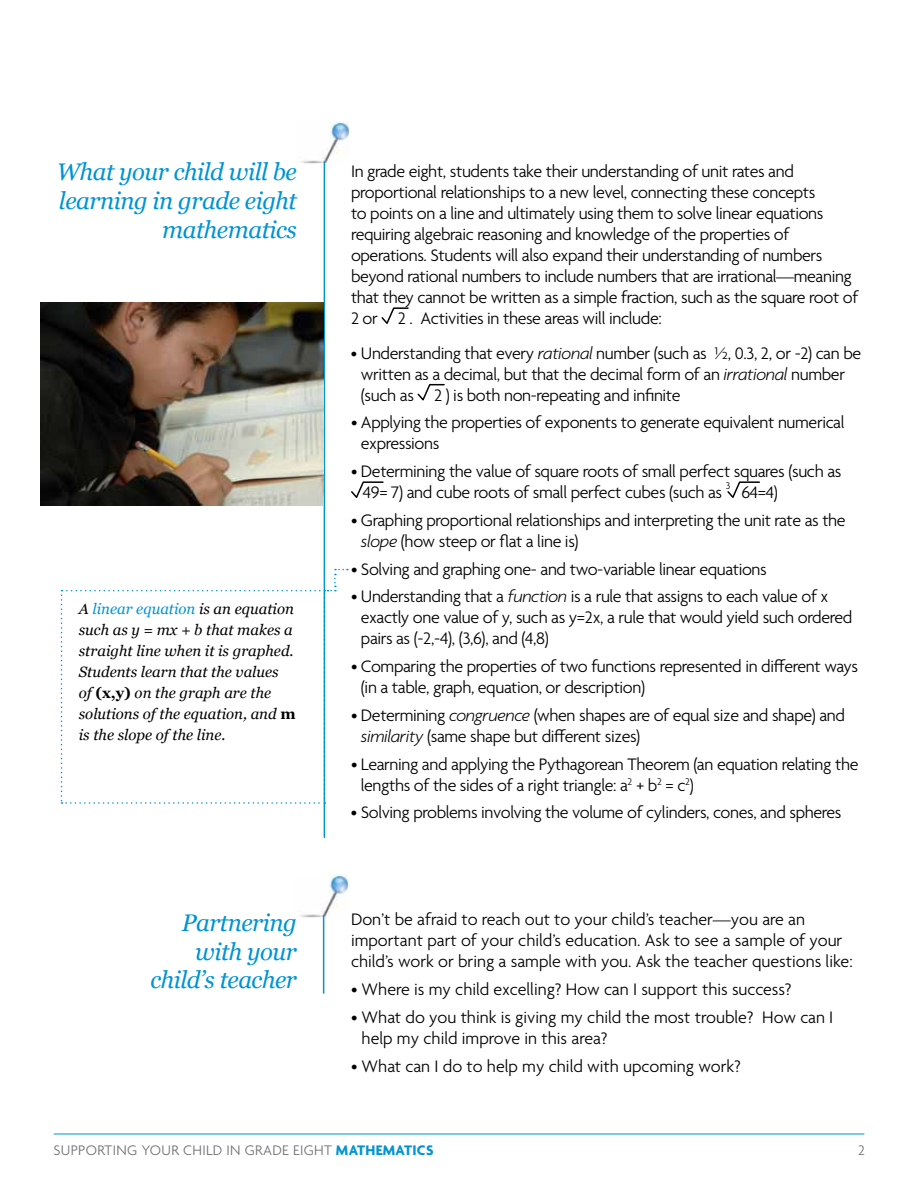
<style>
.page{position:relative;width:918px;height:1188px;background:#fff}
.page>*{position:absolute;margin:0;border:0;box-sizing:border-box;transform-origin:0 0}
.t1{font:italic 24px/28.8px "Georgia";letter-spacing:-.02em;color:#0194d3;text-align:right}
.t2{font:300 18px/21px "Agenda";letter-spacing:-.02em;color:#000}
.t3{font:300 18px/21px "Agenda";color:#000}
.t4{font:italic 15px/21px "Georgia";color:#000}
.t5{font:300 15px "Agenda";letter-spacing:.02em;color:#717073}
.t6{font:300 10.5px "Agenda";color:#000}
.s1{font-style:italic}
.s2{color:#0194d3}
.s3{font-weight:700;font-style:normal}
.s4{font-weight:700;color:#0194d3}
</style>
<div class="page">
<img style="left:300px;top:875px;width:48px;height:43px">
<img style="left:301px;top:121px;width:48px;height:44px">
<hr style="left:323px;top:916px;width:1px;height:77px;background:#0194d3">
<hr style="left:324px;top:162px;width:1px;height:675px;background:#0194d3">
<svg style="left:381px;top:307px;width:28px;height:17px"></svg>
<svg style="left:417px;top:383px;width:28px;height:18px"></svg>
<svg style="left:351px;top:481px;width:33px;height:17px"></svg>
<svg style="left:727px;top:481px;width:33px;height:17px"></svg>
<hr style="left:54px;top:1134px;width:810px;height:1px;background:#0194d3">
<img style="left:40px;top:302px;width:284px;height:203px">
<svg style="left:61px;top:569px;width:287px;height:235px"></svg>
<h1 class="t1" style="left:57px;top:157px;width:242px">What your child will be learning in grade eight mathematics</h1>
<p class="t2" style="left:351px;top:162px;width:509px">In grade eight, students take their understanding of unit rates and proportional relationships to a new level, connecting these concepts<br>to points on a line and ultimately using them to solve linear equations requiring algebraic reasoning and knowledge of the properties of operations. Students will also expand their understanding of numbers beyond rational numbers to include numbers that are irrational—meaning that they cannot be written as a simple fraction, such as the square root of 2 or 2 . Activities in these areas will include:</p>
<p class="t2" style="left:361px;top:343px;width:502px;text-indent:-10px">• Understanding that every <span class="s1">rational</span> number (such as ½, 0.3, 2, or -2) can be written as a decimal, but that the decimal form of an <span class="s1">irrational</span> number (such as 2 ) is both non-repeating and infinite</p>
<p class="t2" style="left:361px;top:413px;width:485px;text-indent:-10px">• Applying the properties of exponents to generate equivalent numerical expressions</p>
<p class="t2" style="left:363px;top:462px;width:480px;text-indent:-12px">• Determining the value of square roots of small perfect squares (such as<br>49= 7) and cube roots of small perfect cubes (such as</p>
<p class="t6" style="left:726px;top:480px;width:6px">3</p>
<p class="t2" style="left:741px;top:483px;width:38px">64=4)</p>
<p class="t2" style="left:361px;top:511px;width:486px;text-indent:-10px">• Graphing proportional relationships and interpreting the unit rate as the <span class="s1">slope</span> (how steep or flat a line is)</p>
<p class="t2" style="left:351px;top:559px;width:417px">• Solving and graphing one- and two-variable linear equations</p>
<p class="t2" style="left:361px;top:587px;width:493px;text-indent:-10px">• Understanding that a <span class="s1">function</span> is a rule that assigns to each value of x exactly one value of y, such as y=2x, a rule that would yield such ordered pairs as (-2,-4), (3,6), and (4,8)</p>
<p class="t2" style="left:361px;top:657px;width:498px;text-indent:-10px">• Comparing the properties of two functions represented in different ways (in a table, graph, equation, or description)</p>
<p class="t2" style="left:361px;top:706px;width:486px;text-indent:-10px">• Determining <span class="s1">congruence</span> (when shapes are of equal size and shape) and <span class="s1">similarity</span> (same shape but different sizes)</p>
<p class="t2" style="left:361px;top:754px;width:499px;text-indent:-10px">• Learning and applying the Pythagorean Theorem (an equation relating the lengths of the sides of a right triangle: a<sup>2</sup> + b<sup>2</sup> = c<sup>2</sup>)</p>
<p class="t2" style="left:351px;top:803px;width:492px">• Solving problems involving the volume of cylinders, cones, and spheres</p>
<p class="t4" style="left:79px;top:598px;width:218px">A <span class="s2">linear equation</span> is an equation such as y = mx + b that makes a straight line when it is graphed.<br>Students learn that the values<br>of <span class="s3">(x,y)</span> on the graph are the solutions of the equation, and <span class="s3">m </span>is the slope of the line.</p>
<h1 class="t1" style="left:151px;top:908px;width:148px">Partnering with your child’s teacher</h1>
<p class="t3" style="left:351px;top:910px;width:503px">Don’t be afraid to reach out to your child’s teacher—you are an important part of your child’s education. Ask to see a sample of your child’s work or bring a sample with you. Ask the teacher questions like:</p>
<p class="t3" style="left:351px;top:980px;width:442px">• Where is my child excelling? How can I support this success?</p>
<p class="t3" style="left:362px;top:1008px;width:473px;text-indent:-11px">• What do you think is giving my child the most trouble? How can I help my child improve in this area?</p>
<p class="t3" style="left:351px;top:1057px;width:391px">• What can I do to help my child with upcoming work?</p>
<p class="t5" style="left:54px;top:1142px;width:381px">supporti ng your chi ld In GRADE eight <span class="s4">MATHEMATICS</span></p>
<p class="t5" style="left:858px;top:1142px;width:8px">2</p>
</div>
